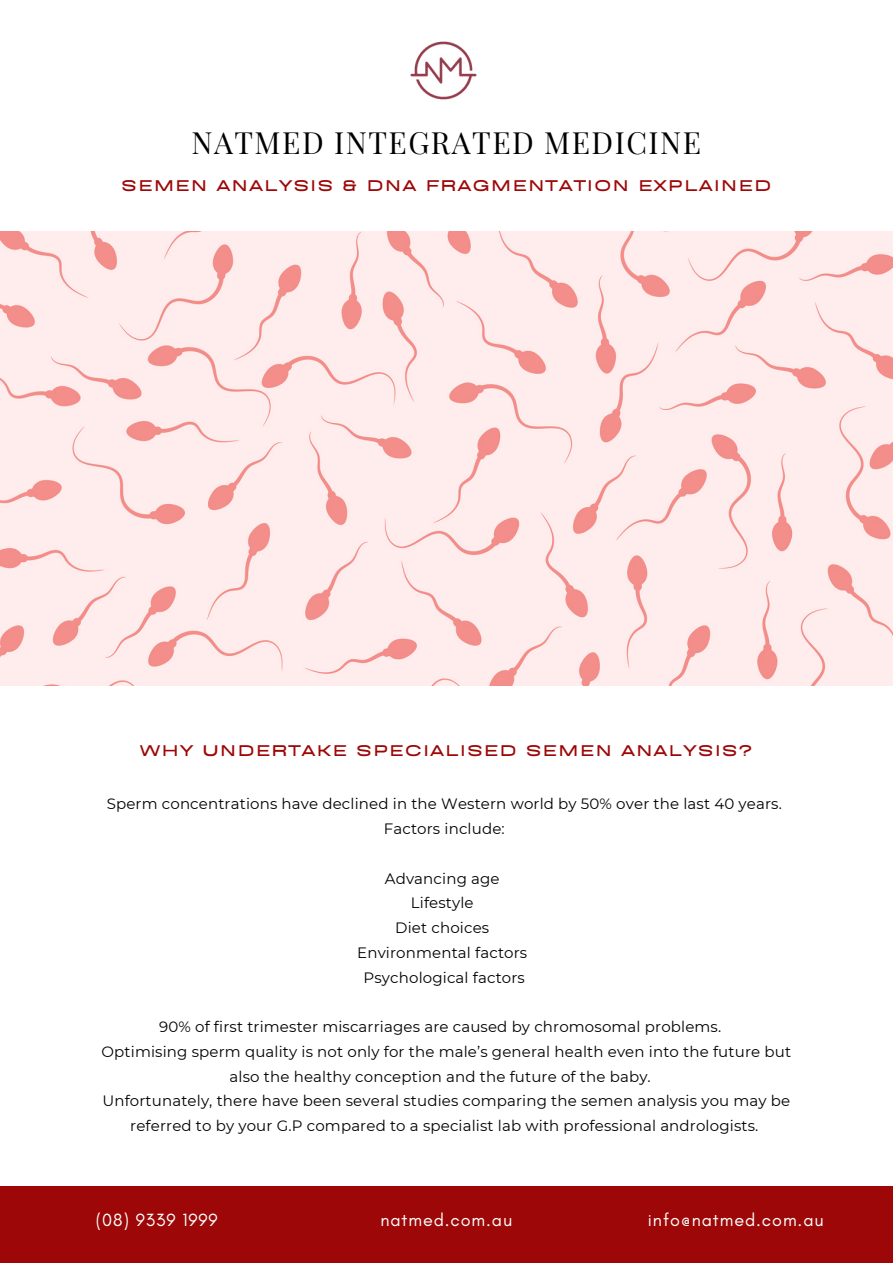
<style>
.page{position:relative;width:893px;height:1264px;background:#fff}
.page>*{position:absolute;margin:0;border:0;box-sizing:border-box;transform-origin:0 0}
.t1{font:30px "Playfair Display";letter-spacing:.05em;color:#000}
.t2{font:900 18px "BD Sans";letter-spacing:.05em;color:#9d0707}
.t3{font:18px "Glacial Indifference";letter-spacing:.05em;color:#fff}
.t4{font:15px/24.8px "Montserrat";letter-spacing:.01em;color:#000;text-align:center}
</style>
<div class="page">
<img style="left:0;top:231px;width:892px;height:454px">
<div style="left:0;top:1185px;width:892px;height:77px;background:#9d0707"></div>
<img style="left:410px;top:41px;width:67px;height:59px">
<h1 class="t1" style="left:191px;top:119px;width:511px">NATMED INTEGRATED MEDICINE</h1>
<p class="t2" style="left:121px;top:176px;width:651px">SEMEN ANALYSIS &amp; DNA FRAGMENTATION EXPLAINED</p>
<p class="t2" style="left:140px;top:741px;width:614px">WHY UNDERTAKE SPECIALISED SEMEN ANALYSIS?</p>
<p class="t4" style="left:107px;top:791px;width:676px">Sperm concentrations have declined in the Western world by 50% over the last 40 years.<br>Factors include:</p>
<p class="t4" style="left:357px;top:865px;width:171px">Advancing age<br>Lifestyle<br>Diet choices<br>Environmental factors</p>
<p class="t4" style="left:363px;top:964px;width:163px">Psychological factors</p>
<p class="t4" style="left:159px;top:1013px;width:563px">90% of first trimester miscarriages are caused by chromosomal problems.</p>
<p class="t4" style="left:102px;top:1038px;width:691px">Optimising sperm quality is not only for the male’s general health even into the future but</p>
<p class="t4" style="left:229px;top:1063px;width:422px">also the healthy conception and the future of the baby.</p>
<p class="t4" style="left:102px;top:1087px;width:689px">Unfortunately, there have been several studies comparing the semen analysis you may be</p>
<p class="t4" style="left:130px;top:1112px;width:629px">referred to by your G.P compared to a specialist lab with professional andrologists.</p>
<p class="t3" style="left:96px;top:1209px;width:123px">(08) 9339 1999</p>
<p class="t3" style="left:648px;top:1209px;width:177px">info@natmed.com.au</p>
<p class="t3" style="left:380px;top:1209px;width:133px">natmed.com.au</p>
</div>
